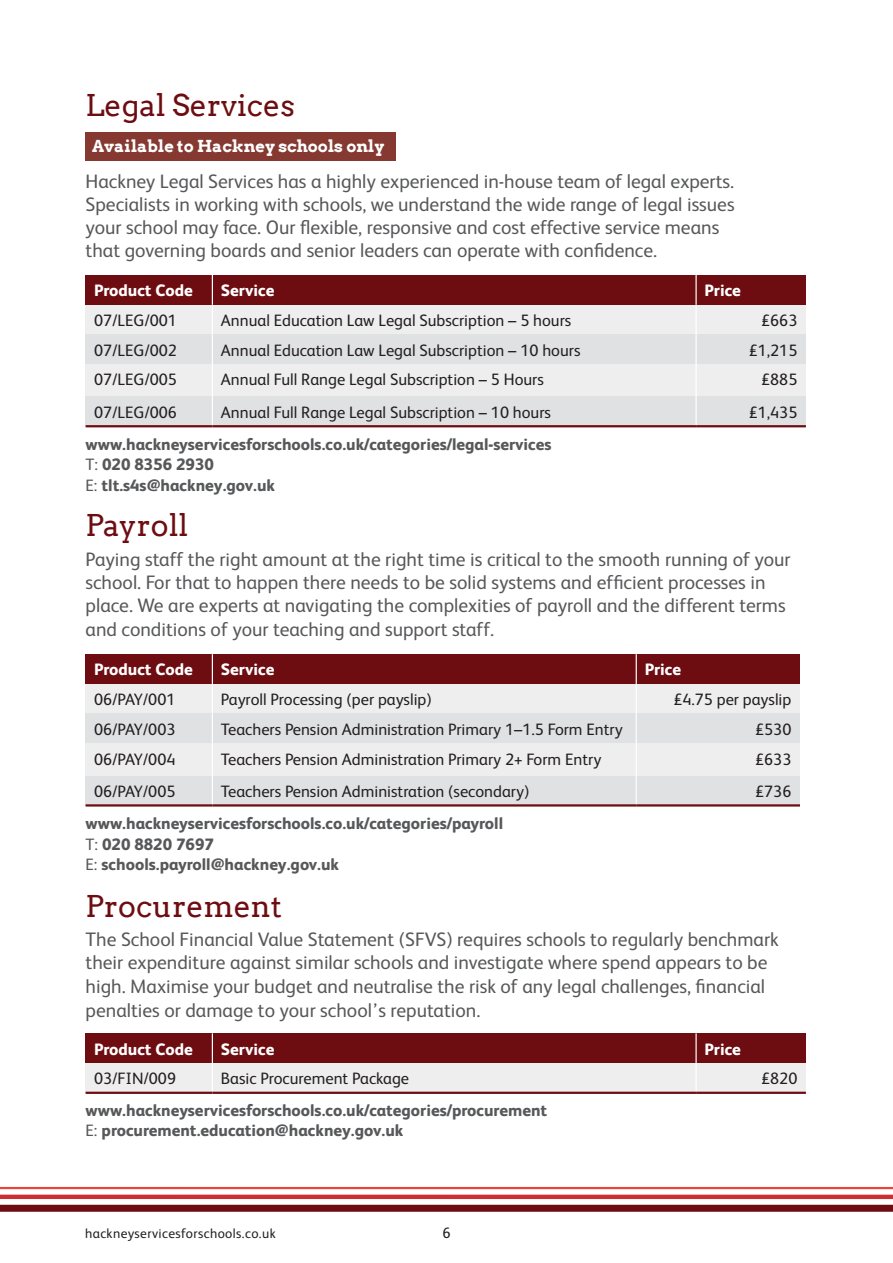
<style>
.page{position:relative;width:893px;height:1263px;background:#fff}
.page>*{position:absolute;margin:0;border:0;box-sizing:border-box;transform-origin:0 0}
.t1{font:30px "Arvo";color:#6e0d11}
.t2{font:19.5px/23.2px "FS Albert";color:#57585a}
.t3{font:16.5px "FS Albert";color:#231f20}
.Footnote{font:800 16.5px/20.2px "FS Albert";color:#57585a}
.t4{font:800 16.5px "FS Albert";color:#fff}
.t5{font:700 16.5px "Arvo";color:#fff}
.t6{font:15px "FS Albert";color:#231f20}
.t7{font:13.5px "FS Albert";letter-spacing:.03em;color:#231f20}
.s1{font-weight:400}
</style>
<div class="page">
<div style="left:86px;top:654px;width:126px;height:30px;background:#6e0d11"></div>
<div style="left:212px;top:654px;width:424px;height:30px;background:#6e0d11"></div>
<div style="left:636px;top:654px;width:164px;height:30px;background:#6e0d11"></div>
<div style="left:86px;top:684px;width:126px;height:30px;background:#eeeeef"></div>
<div style="left:212px;top:684px;width:424px;height:30px;background:#eeeeef"></div>
<div style="left:636px;top:684px;width:164px;height:30px;background:#eeeeef"></div>
<div style="left:86px;top:743px;width:126px;height:33px;background:#eeeeef"></div>
<div style="left:212px;top:743px;width:424px;height:33px;background:#eeeeef"></div>
<div style="left:636px;top:743px;width:164px;height:33px;background:#eeeeef"></div>
<div style="left:86px;top:714px;width:126px;height:29px;background:#e0e1e3"></div>
<div style="left:212px;top:714px;width:424px;height:29px;background:#e0e1e3"></div>
<div style="left:636px;top:714px;width:164px;height:29px;background:#e0e1e3"></div>
<div style="left:86px;top:776px;width:126px;height:29px;background:#e0e1e3"></div>
<div style="left:212px;top:776px;width:424px;height:29px;background:#e0e1e3"></div>
<div style="left:636px;top:776px;width:164px;height:29px;background:#e0e1e3"></div>
<hr style="left:212px;top:654px;width:1px;height:30px;background:#fff">
<hr style="left:636px;top:654px;width:1px;height:30px;background:#fff">
<hr style="left:212px;top:684px;width:1px;height:30px;background:#fff">
<hr style="left:636px;top:684px;width:1px;height:30px;background:#fff">
<svg style="left:212px;top:714px;width:1px;height:29px"></svg>
<svg style="left:636px;top:714px;width:1px;height:29px"></svg>
<hr style="left:212px;top:743px;width:1px;height:33px;background:#fff">
<hr style="left:636px;top:743px;width:1px;height:33px;background:#fff">
<svg style="left:212px;top:776px;width:1px;height:28px"></svg>
<svg style="left:636px;top:776px;width:1px;height:28px"></svg>
<hr style="left:86px;top:804px;width:126px;height:2px;background:#6e0d11">
<hr style="left:212px;top:804px;width:424px;height:2px;background:#6e0d11">
<hr style="left:636px;top:804px;width:164px;height:2px;background:#6e0d11">
<div style="left:86px;top:1033px;width:126px;height:30px;background:#6e0d11"></div>
<div style="left:212px;top:1033px;width:484px;height:30px;background:#6e0d11"></div>
<div style="left:696px;top:1033px;width:110px;height:30px;background:#6e0d11"></div>
<div style="left:86px;top:1063px;width:126px;height:30px;background:#eeeeef"></div>
<div style="left:212px;top:1063px;width:484px;height:30px;background:#eeeeef"></div>
<div style="left:696px;top:1063px;width:110px;height:30px;background:#eeeeef"></div>
<hr style="left:212px;top:1033px;width:1px;height:30px;background:#fff">
<hr style="left:695px;top:1033px;width:2px;height:30px;background:#fff">
<svg style="left:212px;top:1063px;width:1px;height:29px"></svg>
<hr style="left:695px;top:1063px;width:2px;height:29px;background:#fff">
<hr style="left:86px;top:1092px;width:126px;height:2px;background:#6e0d11">
<hr style="left:212px;top:1092px;width:484px;height:2px;background:#6e0d11">
<hr style="left:696px;top:1092px;width:110px;height:2px;background:#6e0d11">
<div style="left:86px;top:132px;width:310px;height:28px;background:#853931"></div>
<div style="left:86px;top:275px;width:126px;height:30px;background:#6e0d11"></div>
<div style="left:212px;top:275px;width:484px;height:30px;background:#6e0d11"></div>
<div style="left:696px;top:275px;width:110px;height:30px;background:#6e0d11"></div>
<div style="left:86px;top:305px;width:126px;height:29px;background:#eeeeef"></div>
<div style="left:212px;top:305px;width:484px;height:29px;background:#eeeeef"></div>
<div style="left:696px;top:305px;width:110px;height:29px;background:#eeeeef"></div>
<div style="left:86px;top:364px;width:126px;height:32px;background:#eeeeef"></div>
<div style="left:212px;top:364px;width:484px;height:32px;background:#eeeeef"></div>
<div style="left:696px;top:364px;width:110px;height:32px;background:#eeeeef"></div>
<div style="left:86px;top:334px;width:126px;height:30px;background:#e0e1e3"></div>
<div style="left:212px;top:334px;width:484px;height:30px;background:#e0e1e3"></div>
<div style="left:696px;top:334px;width:110px;height:30px;background:#e0e1e3"></div>
<div style="left:86px;top:396px;width:126px;height:30px;background:#e0e1e3"></div>
<div style="left:212px;top:396px;width:484px;height:30px;background:#e0e1e3"></div>
<div style="left:696px;top:396px;width:110px;height:30px;background:#e0e1e3"></div>
<hr style="left:212px;top:275px;width:1px;height:30px;background:#fff">
<hr style="left:695px;top:275px;width:2px;height:30px;background:#fff">
<svg style="left:212px;top:305px;width:1px;height:29px"></svg>
<hr style="left:695px;top:305px;width:2px;height:29px;background:#fff">
<hr style="left:212px;top:334px;width:1px;height:30px;background:#fff">
<hr style="left:695px;top:334px;width:2px;height:30px;background:#fff">
<hr style="left:212px;top:364px;width:1px;height:32px;background:#fff">
<hr style="left:695px;top:364px;width:2px;height:32px;background:#fff">
<svg style="left:212px;top:396px;width:1px;height:29px"></svg>
<hr style="left:695px;top:396px;width:2px;height:29px;background:#fff">
<hr style="left:86px;top:425px;width:126px;height:2px;background:#6e0d11">
<hr style="left:212px;top:425px;width:484px;height:2px;background:#6e0d11">
<hr style="left:696px;top:425px;width:110px;height:2px;background:#6e0d11">
<svg style="left:0;top:1186px;width:893px;height:26px"></svg>
<h3 class="t1" style="left:86px;top:88px;width:211px">Legal Services</h3>
<h4 class="t5" style="left:92px;top:135px;width:294px">Available to Hackney schools only</h4>
<p class="t2" style="left:86px;top:168px;width:651px">Hackney Legal Services has a highly experienced in-house team of legal experts.<br>Specialists in working with schools, we understand the wide range of legal issues your school may face. Our flexible, responsive and cost effective service means that governing boards and senior leaders can operate with confidence.</p>
<p class="t4" style="left:94px;top:279px;width:100px">Product Code</p>
<p class="t4" style="left:221px;top:279px;width:55px">Service</p>
<p class="t4" style="left:705px;top:279px;width:38px">Price</p>
<p class="t3" style="left:94px;top:309px;width:84px">07/LEG/001</p>
<p class="t3" style="left:221px;top:309px;width:352px">Annual Education Law Legal Subscription – 5 hours</p>
<p class="t3" style="left:761px;top:309px;width:38px">£663</p>
<p class="t3" style="left:94px;top:339px;width:84px">07/LEG/002</p>
<p class="t3" style="left:221px;top:339px;width:361px">Annual Education Law Legal Subscription – 10 hours</p>
<p class="t3" style="left:749px;top:339px;width:50px">£1,215</p>
<p class="t3" style="left:94px;top:369px;width:84px">07/LEG/005</p>
<p class="t3" style="left:221px;top:369px;width:325px">Annual Full Range Legal Subscription – 5 Hours</p>
<p class="t3" style="left:761px;top:369px;width:38px">£885</p>
<p class="t3" style="left:94px;top:401px;width:84px">07/LEG/006</p>
<p class="t3" style="left:221px;top:401px;width:332px">Annual Full Range Legal Subscription – 10 hours</p>
<p class="t3" style="left:749px;top:401px;width:50px">£1,435</p>
<p class="Footnote" style="left:86px;top:434px;width:467px">www.hackneyservicesforschools.co.uk/categories/legal-services</p>
<p class="Footnote" style="left:86px;top:454px;width:191px"><span class="s1">T:</span> 020 8356 2930<br><span class="s1">E:</span> tlt.s4s@hackney.gov.uk</p>
<h3 class="t1" style="left:86px;top:507px;width:104px">Payroll</h3>
<p class="t2" style="left:86px;top:547px;width:707px">Paying staff the right amount at the right time is critical to the smooth running of your school. For that to happen there needs to be solid systems and efficient processes in place. We are experts at navigating the complexities of payroll and the different terms and conditions of your teaching and support staff.</p>
<p class="t4" style="left:94px;top:658px;width:100px">Product Code</p>
<p class="t4" style="left:221px;top:658px;width:55px">Service</p>
<p class="t4" style="left:645px;top:658px;width:38px">Price</p>
<p class="t3" style="left:94px;top:688px;width:83px">06/PAY/001</p>
<p class="t3" style="left:221px;top:688px;width:212px">Payroll Processing (per payslip)</p>
<p class="t3" style="left:673px;top:688px;width:120px">£4.75 per payslip</p>
<p class="t3" style="left:94px;top:718px;width:83px">06/PAY/003</p>
<p class="t3" style="left:221px;top:718px;width:403px">Teachers Pension Administration Primary 1–1.5 Form Entry</p>
<p class="t3" style="left:755px;top:718px;width:38px">£530</p>
<p class="t3" style="left:94px;top:748px;width:83px">06/PAY/004</p>
<p class="t3" style="left:221px;top:748px;width:382px">Teachers Pension Administration Primary 2+ Form Entry</p>
<p class="t3" style="left:755px;top:748px;width:38px">£633</p>
<p class="t3" style="left:94px;top:780px;width:83px">06/PAY/005</p>
<p class="t3" style="left:221px;top:780px;width:310px">Teachers Pension Administration (secondary)</p>
<p class="t3" style="left:755px;top:780px;width:38px">£736</p>
<p class="Footnote" style="left:86px;top:813px;width:419px">www.hackneyservicesforschools.co.uk/categories/payroll<br><span class="s1">T:</span> 020 8820 7697<br><span class="s1">E:</span> schools.payroll@hackney.gov.uk</p>
<h3 class="t1" style="left:86px;top:888px;width:198px">Procurement</h3>
<p class="t2" style="left:86px;top:927px;width:695px">The School Financial Value Statement (SFVS) requires schools to regularly benchmark their expenditure against similar schools and investigate where spend appears to be high. Maximise your budget and neutralise the risk of any legal challenges, financial penalties or damage to your school’s reputation.</p>
<p class="t4" style="left:94px;top:1037px;width:100px">Product Code</p>
<p class="t4" style="left:221px;top:1037px;width:55px">Service</p>
<p class="t4" style="left:705px;top:1037px;width:38px">Price</p>
<p class="t3" style="left:94px;top:1068px;width:84px">03/FIN/009</p>
<p class="t3" style="left:221px;top:1068px;width:190px">Basic Procurement Package</p>
<p class="t3" style="left:761px;top:1068px;width:38px">£820</p>
<p class="Footnote" style="left:86px;top:1099px;width:463px">www.hackneyservicesforschools.co.uk/categories/procurement<br><span class="s1">E:</span> procurement.education@hackney.gov.uk</p>
<p class="t7" style="left:85px;top:1225px;width:192px">hackneyservicesforschools.co.uk</p>
<p class="t6" style="left:442px;top:1223px;width:10px">6</p>
</div>
